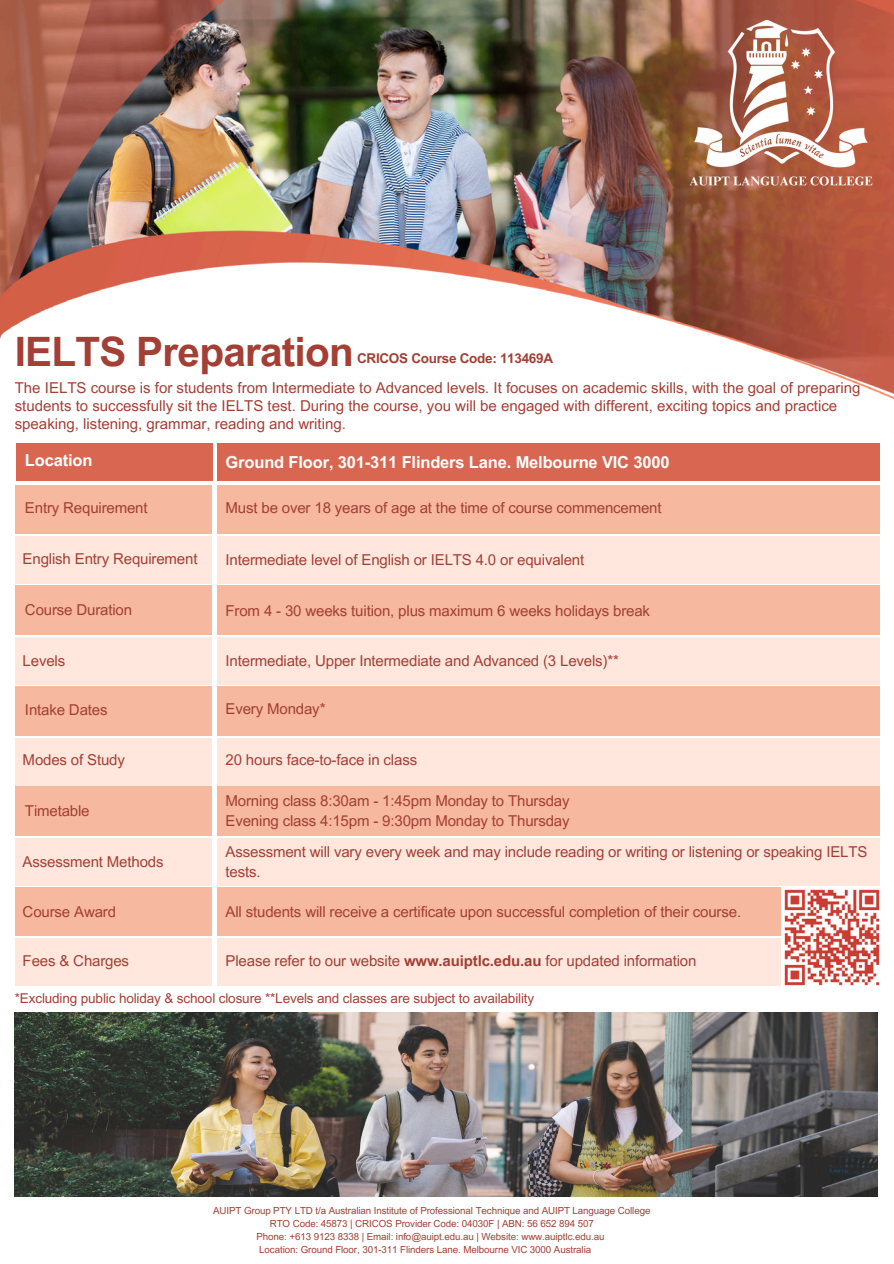
<style>
.page{position:relative;width:894px;height:1264px;background:#fff}
.page>*{position:absolute;margin:0;border:0;box-sizing:border-box;transform-origin:0 0}
.t1{font:700 40.5px "Arial MT Pro";letter-spacing:-.02em;color:#a33f34}
.t2{font:700 16.5px "Arial MT Pro";letter-spacing:-.01em;color:#fff}
.t3{font:15px/18px "Arial MT Pro";letter-spacing:-.01em;color:#a33f34}
.t4{font:13.5px "Arial MT Pro";letter-spacing:-.01em;color:#a33f34}
.t5{font:700 13.5px "Arial MT Pro";letter-spacing:-.02em;color:#a33f34}
.t6{font:9.75px/13px "Arial MT Pro";letter-spacing:-.01em;color:#a33f34}
.s1{font-weight:700}
</style>
<div class="page">
<div style="left:217px;top:887px;width:662px;height:48px;background:#f6b89e"></div>
<div style="left:15px;top:887px;width:197px;height:48px;background:#f6b89e"></div>
<div style="left:15px;top:938px;width:197px;height:48px;background:#ffe7dd"></div>
<div style="left:217px;top:938px;width:662px;height:48px;background:#ffe7dd"></div>
<img style="left:15px;top:1012px;width:862px;height:184px">
<img style="left:0;top:0;width:893px;height:399px">
<div style="left:16px;top:443px;width:196px;height:37px;background:#d96650"></div>
<div style="left:217px;top:443px;width:662px;height:37px;background:#d96650"></div>
<div style="left:217px;top:786px;width:662px;height:49px;background:#f6b89e"></div>
<div style="left:15px;top:786px;width:197px;height:49px;background:#f6b89e"></div>
<div style="left:15px;top:838px;width:197px;height:47px;background:#ffe7dd"></div>
<div style="left:217px;top:837px;width:662px;height:48px;background:#ffe7dd"></div>
<div style="left:217px;top:686px;width:662px;height:49px;background:#f6b89e"></div>
<div style="left:15px;top:686px;width:197px;height:49px;background:#f6b89e"></div>
<div style="left:15px;top:738px;width:197px;height:47px;background:#ffe7dd"></div>
<div style="left:217px;top:737px;width:662px;height:48px;background:#ffe7dd"></div>
<div style="left:217px;top:585px;width:662px;height:49px;background:#f6b89e"></div>
<div style="left:15px;top:585px;width:197px;height:49px;background:#f6b89e"></div>
<div style="left:15px;top:637px;width:197px;height:47px;background:#ffe7dd"></div>
<div style="left:217px;top:637px;width:662px;height:47px;background:#ffe7dd"></div>
<div style="left:217px;top:485px;width:662px;height:49px;background:#f6b89e"></div>
<div style="left:15px;top:485px;width:197px;height:49px;background:#f6b89e"></div>
<div style="left:15px;top:536px;width:197px;height:48px;background:#ffe7dd"></div>
<div style="left:217px;top:536px;width:662px;height:48px;background:#ffe7dd"></div>
<img style="left:668px;top:0;width:225px;height:225px">
<img style="left:780px;top:887px;width:100px;height:99px">
<h4 class="t1" style="left:15px;top:337px;width:340px">IELTS Preparation</h4>
<h3 class="t5" style="left:357px;top:353px;width:197px">CRICOS Course Code: 113469A</h3>
<h1 class="t3" style="left:15px;top:381px;width:847px">The IELTS course is for students from Intermediate to Advanced levels. It focuses on academic skills, with the goal of preparing students to successfully sit the IELTS test. During the course, you will be engaged with different, exciting topics and practice speaking, listening, grammar, reading and writing.</h1>
<h3 class="t2" style="left:25px;top:454px;width:69px">Location</h3>
<p class="t3" style="left:25px;top:500px;width:124px">Entry Requirement</p>
<p class="t2" style="left:225px;top:456px;width:445px">Ground Floor, 301-311 Flinders Lane. Melbourne VIC 3000</p>
<h2 class="t3" style="left:225px;top:500px;width:437px">Must be over 18 years of age at the time of course commencement</h2>
<h3 class="t3" style="left:23px;top:551px;width:176px">English Entry Requirement</h3>
<p class="t3" style="left:225px;top:552px;width:360px">Intermediate level of English or IELTS 4.0 or equivalent</p>
<h3 class="t3" style="left:25px;top:602px;width:109px">Course Duration</h3>
<p class="t3" style="left:23px;top:653px;width:44px">Levels</p>
<h3 class="t3" style="left:225px;top:603px;width:426px">From 4 - 30 weeks tuition, plus maximum 6 weeks holidays break</h3>
<h3 class="t3" style="left:225px;top:653px;width:395px">Intermediate, Upper Intermediate and Advanced (3 Levels)**</h3>
<h3 class="t3" style="left:25px;top:703px;width:84px">Intake Dates</h3>
<p class="t3" style="left:225px;top:702px;width:101px">Every Monday*</p>
<h3 class="t3" style="left:23px;top:752px;width:104px">Modes of Study</h3>
<h3 class="t3" style="left:225px;top:752px;width:193px">20 hours face-to-face in class</h3>
<h3 class="t3" style="left:25px;top:803px;width:66px">Timetable</h3>
<h3 class="t3" style="left:225px;top:792px;width:345px;line-height:20.2px">Morning class 8:30am - 1:45pm Monday to Thursday<br>Evening class 4:15pm - 9:30pm Monday to Thursday</h3>
<h2 class="t3" style="left:23px;top:854px;width:142px">Assessment Methods</h2>
<h3 class="t3" style="left:225px;top:843px;width:643px;line-height:20.2px">Assessment will vary every week and may include reading or writing or listening or speaking IELTS tests.</h3>
<h3 class="t3" style="left:23px;top:904px;width:95px">Course Award</h3>
<h3 class="t3" style="left:225px;top:904px;width:517px">All students will receive a certificate upon successful completion of their course.</h3>
<h3 class="t3" style="left:23px;top:953px;width:108px">Fees &amp; Charges</h3>
<p class="t3" style="left:225px;top:953px;width:472px">Please refer to our website <span class="s1">www.auiptlc.edu.au</span> for updated information</p>
<h3 class="t4" style="left:15px;top:993px;width:521px">*Excluding public holiday &amp; school closure **Levels and classes are subject to availability</h3>
<h3 class="t6" style="left:213px;top:1204px;width:439px">AUIPT Group PTY LTD t/a Australian Institute of Professional Technique and AUIPT Language College</h3>
<p class="t6" style="left:256px;top:1217px;width:349px;text-indent:13px">RTO Code: 45873 | CRICOS Provider Code: 04030F | ABN: 56 652 894 507<br>Phone: +613 9123 8338 | Email: info@auipt.edu.au | Website: www.auiptlc.edu.au<br>Location: Ground Floor, 301-311 Flinders Lane. Melbourne VIC 3000 Australia</p>
</div>
